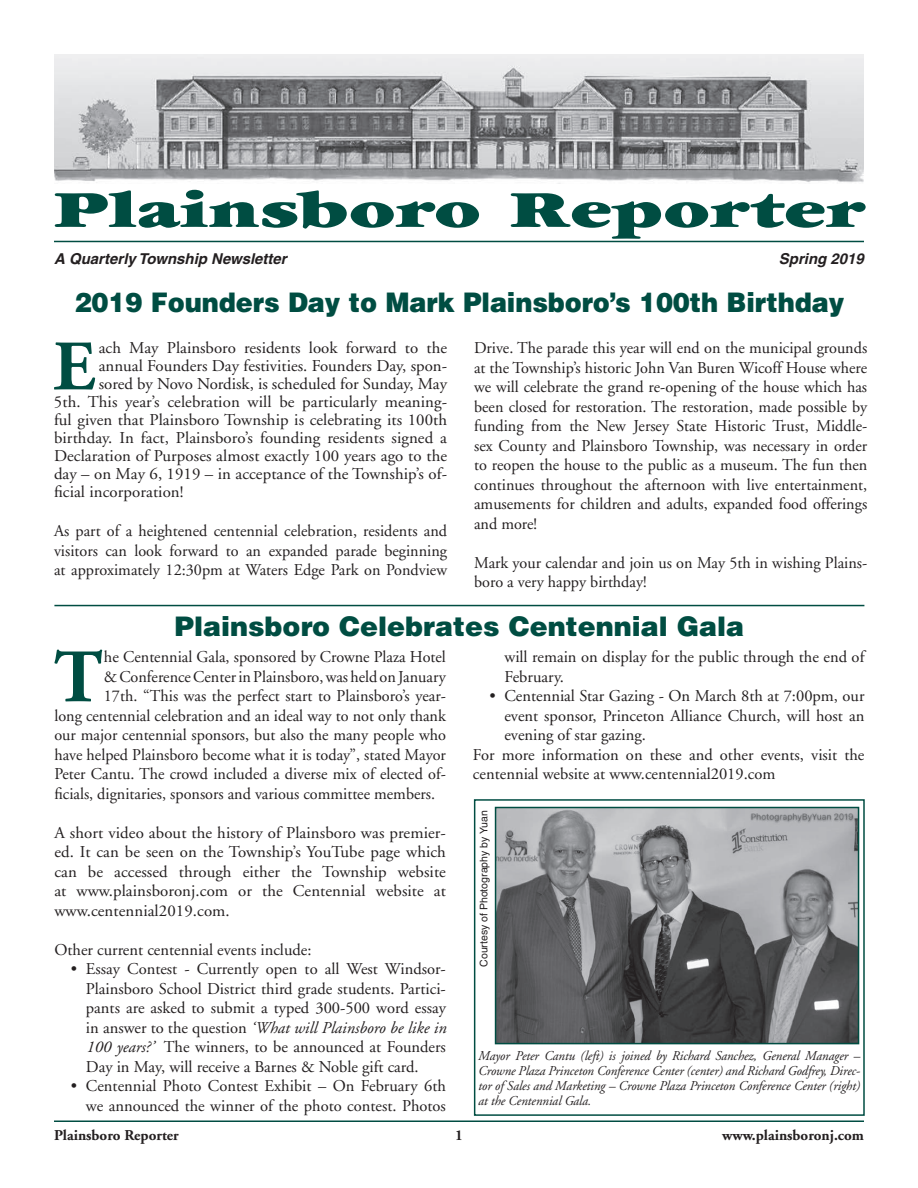
<style>
.page{position:relative;width:918px;height:1188px;background:#fff}
.page>*{position:absolute;margin:0;border:0;box-sizing:border-box;transform-origin:0 0}
.t1{font:700 75.3px "Adobe Garamond";color:#004d42}
.t2{font:700 70.8px "Adobe Garamond";color:#004d42}
.t3{font:900 54px "Garamond";color:#004d42;scale:1.44 1}
.t4{font:900 27px "Helvetica";letter-spacing:-.005em;color:#004d42;scale:.95 1}
.t5{font:900 27px "Helvetica";letter-spacing:-.005em;color:#004d42}
.t6{font:16.5px/19.5px "Adobe Garamond";color:#231f20;text-align:justify}
.t7{font:700 15px "Adobe Garamond";color:#231f20}
.t8{font:italic 700 15px "Helvetica";color:#231f20}
.t9{font:italic 13.5px/15px "Adobe Garamond";letter-spacing:-.005em;color:#231f20;text-align:justify}
.t10{font:10.5px "Helvetica";color:#231f20}
.s1{font-style:italic}
</style>
<div class="page">
<hr style="left:54px;top:1120px;width:810px;height:2px;background:#004d42">
<img style="left:54px;top:54px;width:810px;height:130px">
<hr style="left:54px;top:241px;width:810px;height:1px;background:#004d42">
<div style="left:474px;top:799px;width:391px;height:317px;border:2px solid #004d42"></div>
<img style="left:498px;top:810px;width:358px;height:231px">
<div style="left:495px;top:807px;width:364px;height:237px;border:2px solid #004d42"></div>
<hr style="left:54px;top:605px;width:810px;height:1px;background:#004d42">
<h3 class="t3" style="left:53px;top:181px;width:566px">Plainsboro Reporter</h3>
<p class="t8" style="left:54px;top:250px;width:234px">A Quarterly Township Newsletter</p>
<p class="t8" style="left:779px;top:250px;width:87px">Spring 2019</p>
<h3 class="t4" style="left:75px;top:285px;width:812px">2019 Founders Day to Mark Plainsboro’s 100th Birthday</h3>
<h2 class="t2" style="left:53px;top:328px;width:43px">E</h2>
<p class="t6" style="left:99px;top:339px;width:350px">ach May Plainsboro residents look forward to the</p>
<p class="t6" style="left:99px;top:357px;width:350px">annual Founders Day festivities. Founders Day, spon-</p>
<p class="t6" style="left:99px;top:375px;width:350px">sored by Novo Nordisk, is scheduled for Sunday, May</p>
<p class="t6" style="left:54px;top:393px;width:395px">5th. This year’s celebration will be particularly meaning-</p>
<p class="t6" style="left:54px;top:411px;width:395px">ful given that Plainsboro Township is celebrating its 100th</p>
<p class="t6" style="left:54px;top:429px;width:395px">birthday. In fact, Plainsboro’s founding residents signed a</p>
<p class="t6" style="left:54px;top:447px;width:395px">Declaration of Purposes almost exactly 100 years ago to the</p>
<p class="t6" style="left:54px;top:465px;width:395px">day – on May 6, 1919 – in acceptance of the Township’s of-</p>
<p class="t6" style="left:54px;top:483px;width:131px">ficial incorporation!</p>
<p class="t6" style="left:54px;top:522px;width:395px">As part of a heightened centennial celebration, residents and visitors can look forward to an expanded parade beginning at approximately 12:30pm at Waters Edge Park on Pondview</p>
<p class="t6" style="left:474px;top:339px;width:395px">Drive. The parade this year will end on the municipal grounds at the Township’s historic John Van Buren Wicoff House where we will celebrate the grand re-opening of the house which has been closed for restoration. The restoration, made possible by funding from the New Jersey State Historic Trust, Middle&shy;sex County and Plainsboro Township, was necessary in order to reopen the house to the public as a museum. The fun then continues throughout the afternoon with live entertainment, amusements for children and adults, expanded food offerings and more!</p>
<p class="t6" style="left:474px;top:553px;width:395px">Mark your calendar and join us on May 5th in wishing Plains&shy;boro a very happy birthday!</p>
<h3 class="t5" style="left:175px;top:609px;width:571px">Plainsboro Celebrates Centennial Gala</h3>
<h1 class="t1" style="left:54px;top:636px;width:50px">T</h1>
<p class="t6" style="left:104px;top:648px;width:344px">he Centennial Gala, sponsored by Crowne Plaza Hotel</p>
<p class="t6" style="left:104px;top:667px;width:343px">&amp; Conference Center in Plainsboro, was held on January</p>
<p class="t6" style="left:104px;top:687px;width:343px">17th. “This was the perfect start to Plainsboro’s year-</p>
<p class="t6" style="left:54px;top:706px;width:393px">long centennial celebration and an ideal way to not only thank</p>
<p class="t6" style="left:54px;top:726px;width:393px">our major centennial sponsors, but also the many people who</p>
<p class="t6" style="left:54px;top:745px;width:393px">have helped Plainsboro become what it is today”, stated Mayor</p>
<p class="t6" style="left:54px;top:765px;width:393px">Peter Cantu. The crowd included a diverse mix of elected of-</p>
<p class="t6" style="left:54px;top:784px;width:382px">ficials, dignitaries, sponsors and various committee members.</p>
<p class="t6" style="left:54px;top:823px;width:393px">A short video about the history of Plainsboro was premier&shy;ed. It can be seen on the Township’s YouTube page which can be accessed through either the Township website at www.plainsboronj.com or the Centennial website at www.centennial2019.com.</p>
<p class="t6" style="left:54px;top:940px;width:259px">Other current centennial events include:</p>
<p class="t6" style="left:86px;top:960px;width:362px;text-indent:-15px">• Essay Contest - Currently open to all West Windsor-Plainsboro School District third grade students. Partici&shy;pants are asked to submit a typed 300-500 word essay in answer to the question <span class="s1">‘What will Plainsboro be like in 100 years?’</span> The winners, to be announced at Founders Day in May, will receive a Barnes &amp; Noble gift card.</p>
<p class="t6" style="left:71px;top:1077px;width:377px;text-align:right">• Centennial Photo Contest Exhibit – On February 6th we announced the winner of the photo contest. Photos</p>
<p class="t6" style="left:504px;top:648px;width:362px">will remain on display for the public through the end of<br>February.</p>
<p class="t6" style="left:489px;top:687px;width:377px">• Centennial Star Gazing - On March 8th at 7:00pm, our</p>
<p class="t6" style="left:504px;top:706px;width:361px">event sponsor, Princeton Alliance Church, will host an</p>
<p class="t6" style="left:504px;top:726px;width:143px">evening of star gazing.</p>
<p class="t6" style="left:473px;top:745px;width:393px">For more information on these and other events, visit the</p>
<p class="t6" style="left:473px;top:765px;width:304px">centennial website at www.centennial2019.com</p>
<p class="t10" style="left:478px;top:967px;width:158px;rotate:-90deg">Courtesy of Photography by Yuan</p>
<p class="t9" style="left:478px;top:1048px;width:384px">Mayor Peter Cantu (left) is joined by Richard Sanchez, General Manager – Crowne Plaza Princeton Conference Center (center) and Richard Godfrey, Direc&shy;tor of Sales and Marketing – Crowne Plaza Princeton Conference Center (right) at the Centennial Gala.</p>
<p class="t7" style="left:54px;top:1127px;width:126px">Plainsboro Reporter</p>
<p class="t7" style="left:455px;top:1127px;width:9px">1</p>
<p class="t7" style="left:722px;top:1127px;width:143px">www.plainsboronj.com</p>
</div>
